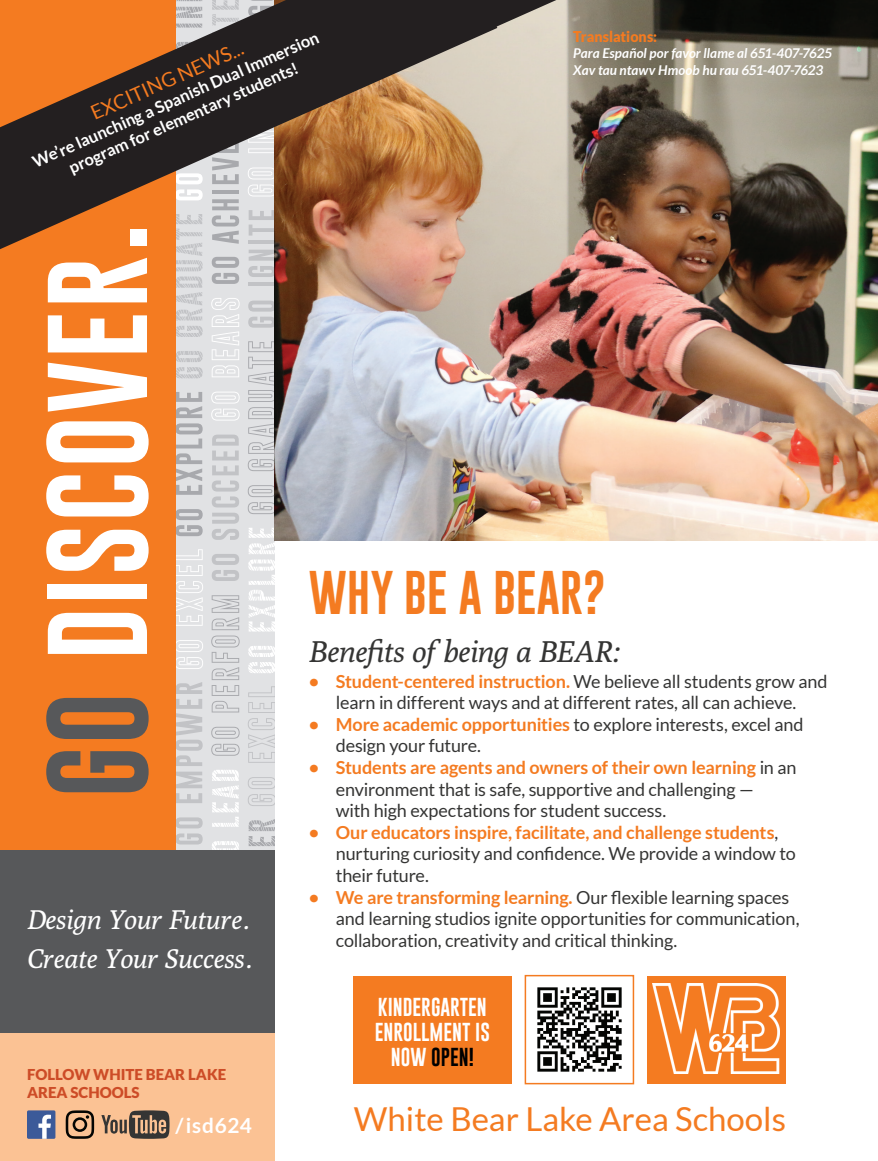
<style>
.page{position:relative;width:878px;height:1161px;background:#fff}
.page>*{position:absolute;margin:0;border:0;box-sizing:border-box;transform-origin:0 0}
.t1{font:103.5px "Gobold Uplow";letter-spacing:.02em;color:#fff}
.t2{font:45px "Gobold";color:#f47b21}
.t3{font:33px "Lato";color:#f47b21}
.t4{font:italic 30px "Poly";color:#353534}
.t5{font:italic 27px/39px "Poly";color:#fff}
.t6{font:700 20.85px "Lato";letter-spacing:.04em;color:#fff}
.t7{font:19.8px "Lato";color:#f47b21}
.t8{font:18.9px/24.8px "Gobold";color:#fff;text-align:center}
.t9{font:18px/21.6px "Lato";letter-spacing:-.01em;color:#353534}
.t10{font:700 16.5px/19.8px "Lato";color:#fff;text-align:center}
.t11{font:900 15px/18px "Lato";color:#cd4c27}
.t12{font:900 15px "Lato";color:#f47b21;scale:.95 1}
.t13{font:italic 700 13.5px/16.2px "Lato";color:#fff}
.s1{color:#57585a}
.s2{font-weight:700;color:#f47b21}
.s3{color:#000}
</style>
<div class="page">
<div style="left:353px;top:976px;width:159px;height:108px;background:#f47b21"></div>
<img style="left:537px;top:987px;width:85px;height:85px">
<div style="left:524px;top:975px;width:110px;height:109px;border:2px solid #f47b21"></div>
<div style="left:647px;top:976px;width:138px;height:108px;background:#f47b21"></div>
<img style="left:652px;top:983px;width:128px;height:91px">
<div style="left:175px;top:0;width:99px;height:938px;background:#e1e2e4"></div>
<svg style="left:175px;top:817px;width:28px;height:28px"></svg>
<svg style="left:176px;top:772px;width:26px;height:31px"></svg>
<svg style="left:175px;top:682px;width:28px;height:84px"></svg>
<svg style="left:175px;top:640px;width:28px;height:29px"></svg>
<svg style="left:175px;top:549px;width:28px;height:77px"></svg>
<svg style="left:175px;top:509px;width:28px;height:27px"></svg>
<svg style="left:175px;top:392px;width:28px;height:103px"></svg>
<svg style="left:175px;top:351px;width:28px;height:27px"></svg>
<svg style="left:175px;top:326px;width:28px;height:11px"></svg>
<svg style="left:176px;top:277px;width:26px;height:43px"></svg>
<svg style="left:176px;top:249px;width:27px;height:22px"></svg>
<svg style="left:212px;top:841px;width:27px;height:10px"></svg>
<svg style="left:212px;top:770px;width:27px;height:57px"></svg>
<svg style="left:211px;top:727px;width:29px;height:29px"></svg>
<svg style="left:211px;top:636px;width:29px;height:76px"></svg>
<svg style="left:212px;top:595px;width:27px;height:35px"></svg>
<svg style="left:212px;top:554px;width:27px;height:27px"></svg>
<svg style="left:212px;top:513px;width:27px;height:27px"></svg>
<svg style="left:212px;top:481px;width:27px;height:26px"></svg>
<svg style="left:212px;top:435px;width:27px;height:40px"></svg>
<svg style="left:211px;top:392px;width:29px;height:29px"></svg>
<svg style="left:211px;top:298px;width:29px;height:79px"></svg>
<svg style="left:212px;top:257px;width:27px;height:27px"></svg>
<svg style="left:248px;top:819px;width:26px;height:32px"></svg>
<svg style="left:248px;top:777px;width:26px;height:29px"></svg>
<svg style="left:248px;top:686px;width:26px;height:77px"></svg>
<svg style="left:248px;top:646px;width:26px;height:27px"></svg>
<svg style="left:248px;top:560px;width:26px;height:72px"></svg>
<svg style="left:249px;top:528px;width:25px;height:26px"></svg>
<svg style="left:248px;top:485px;width:26px;height:29px"></svg>
<svg style="left:248px;top:341px;width:26px;height:130px"></svg>
<svg style="left:248px;top:301px;width:26px;height:27px"></svg>
<hr style="left:249px;top:282px;width:25px;height:4px;background:#c2c3c6">
<svg style="left:248px;top:250px;width:26px;height:27px"></svg>
<div style="left:0;top:1033px;width:274px;height:128px;background:#fbc294"></div>
<div style="left:0;top:0;width:175px;height:864px;background:#f47b21"></div>
<div style="left:0;top:851px;width:274px;height:182px;background:#57585a"></div>
<div style="left:27px;top:1110px;width:28px;height:29px;background:#3c5a99;border-radius:2px"></div>
<svg style="left:38px;top:1115px;width:13px;height:24px"></svg>
<svg style="left:101px;top:1110px;width:68px;height:29px"></svg>
<img style="left:274px;top:0;width:604px;height:541px">
<svg style="left:497px;top:0;width:59px;height:248px;background:#cec6b8"></svg>
<svg style="left:0;top:0;width:497px;height:249px"></svg>
<svg style="left:66px;top:1110px;width:28px;height:29px"></svg>
<p class="t10" style="left:29px;top:154px;width:313px;rotate:-24deg">We’re launching a Spanish Dual Immersion program for elementary students!</p>
<p class="t7" style="left:87px;top:104px;width:166px;rotate:-24deg">EXCITING NEWS...</p>
<p class="t12" style="left:573px;top:28px;width:90px">Translations:</p>
<p class="t13" style="left:573px;top:46px;width:260px">Para Español por favor llame al 651-407-7625<br>Xav tau ntawv Hmoob hu rau 651-407-7623</p>
<h1 class="t1" style="left:15px;top:798px;width:576px;rotate:-90deg"><span class="s1">GO</span> DISCOVER.</h1>
<h3 class="t5" style="left:27px;top:900px;width:226px">Design Your Future.<br>Create Your Success.</h3>
<p class="t11" style="left:27px;top:1066px;width:201px">FOLLOW WHITE BEAR LAKE<br>AREA SCHOOLS</p>
<p class="t6" style="left:175px;top:1113px;width:78px">/isd624</p>
<h2 class="t2" style="left:309px;top:563px;width:298px">WHY BE A BEAR?</h2>
<h3 class="t4" style="left:309px;top:633px;width:312px">Benefits of being a BEAR:</h3>
<p class="t9" style="left:309px;top:670px;width:520px;text-align:center"><span class="s2">• Student-centered instruction.</span> We believe all students grow and learn in different ways and at different rates, all can achieve.</p>
<p class="t9" style="left:336px;top:713px;width:469px;text-indent:-27px"><span class="s2">• More academic opportunities</span> to explore interests, excel and design your future.</p>
<p class="t9" style="left:336px;top:757px;width:462px;text-indent:-27px"><span class="s2">• Students are agents and owners of their own learning</span> in an environment that is safe, supportive and challenging —<br>with high expectations for student success.</p>
<p class="t9" style="left:336px;top:821px;width:461px;text-indent:-27px"><span class="s2">• Our educators inspire, facilitate, and challenge students</span>, nurturing curiosity and confidence. We provide a window to their future.</p>
<p class="t9" style="left:336px;top:886px;width:465px;text-indent:-27px"><span class="s2">• We are transforming learning.</span> Our flexible learning spaces and learning studios ignite opportunities for communication, collaboration, creativity and critical thinking.</p>
<p class="t8" style="left:375px;top:995px;width:117px">KINDERGARTEN<br>ENROLLMENT IS<br>NOW <span class="s3">OPEN!</span></p>
<h3 class="t3" style="left:354px;top:1101px;width:433px">White Bear Lake Area Schools</h3>
</div>
